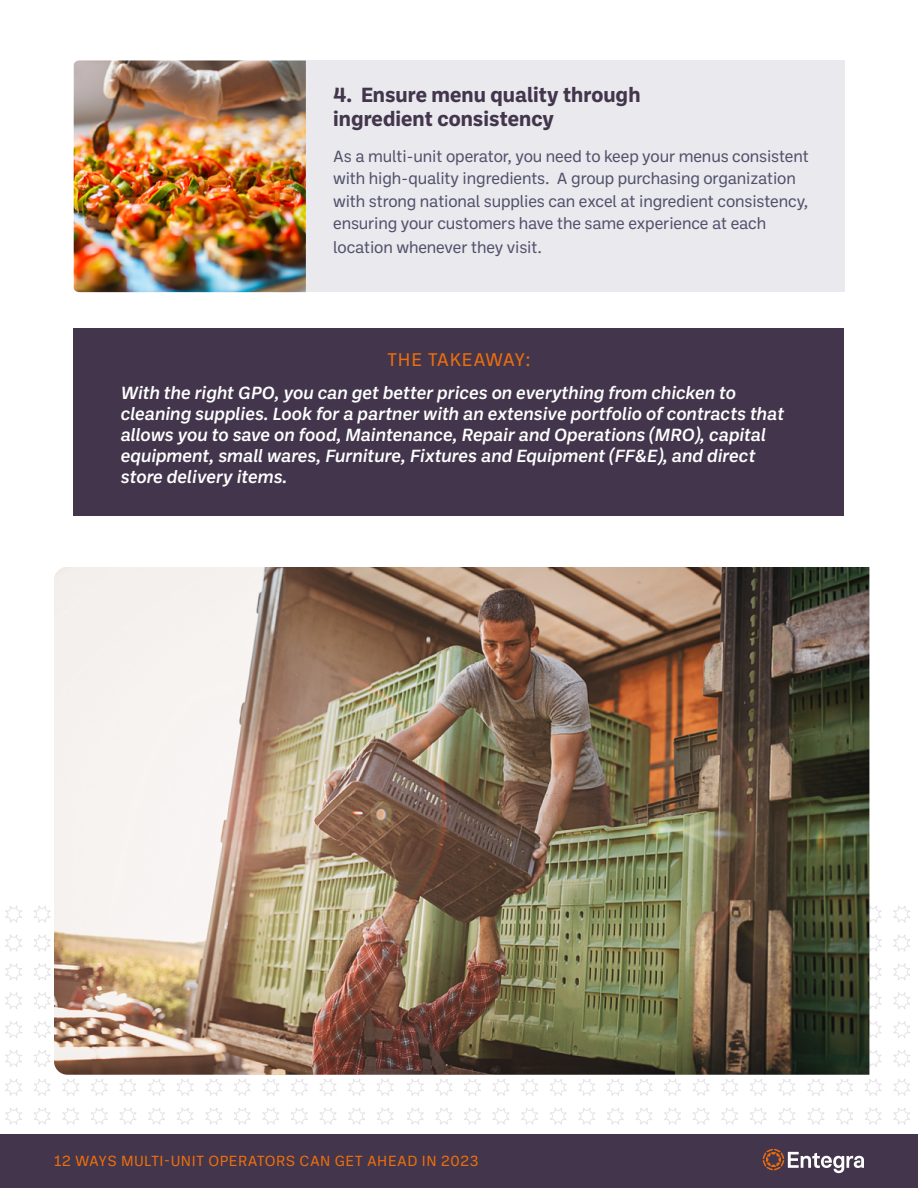
<style>
.page{position:relative;width:918px;height:1188px;background:#fff}
.page>*{position:absolute;margin:0;border:0;box-sizing:border-box;transform-origin:0 0}
.t1{font:700 21px/24px "Ballinger";color:#43364c}
.t2{font:18.75px "Ballinger";letter-spacing:.025em;color:#ed6e0c}
.t3{font:italic 500 18px/21px "Ballinger";color:#fff}
.t4{font:16.5px/22.5px "Ballinger";letter-spacing:-.01em;color:#52516b}
.t5{font:15px "Ballinger";letter-spacing:.025em;color:#ed6e0c}
</style>
<div class="page">
<svg style="left:5px;top:906px;width:389px;height:219px"></svg>
<svg style="left:147px;top:1075px;width:161px;height:50px"></svg>
<svg style="left:407px;top:1079px;width:388px;height:46px"></svg>
<svg style="left:549px;top:1079px;width:161px;height:46px"></svg>
<svg style="left:807px;top:899px;width:103px;height:226px"></svg>
<div style="left:0;top:1134px;width:918px;height:54px;background:#43364c"></div>
<div style="left:74px;top:328px;width:770px;height:188px;background:#43364c"></div>
<div style="left:306px;top:60px;width:538px;height:232px;background:#e9e9ee"></div>
<img style="left:74px;top:60px;width:232px;height:232px">
<img style="left:54px;top:567px;width:815px;height:508px">
<svg style="left:763px;top:1149px;width:101px;height:24px"></svg>
<p class="t1" style="left:333px;top:81px;width:309px">4. Ensure menu quality through ingredient consistency</p>
<p class="t4" style="left:333px;top:144px;width:477px">As a multi-unit operator, you need to keep your menus consistent with high-quality ingredients. A group purchasing organization with strong national supplies can excel at ingredient consistency, ensuring your customers have the same experience at each</p>
<p class="t4" style="left:333px;top:236px;width:210px">location whenever they visit.</p>
<p class="t2" style="left:387px;top:346px;width:145px">THE TAKEAWAY:</p>
<p class="t3" style="left:121px;top:382px;width:665px">With the right GPO, you can get better prices on everything from chicken to cleaning supplies. Look for a partner with an extensive portfolio of contracts that allows you to save on food, Maintenance, Repair and Operations (MRO), capital equipment, small wares, Furniture, Fixtures and Equipment (FF&amp;E), and direct store delivery items.</p>
<p class="t5" style="left:54px;top:1151px;width:426px">12 WAYS MULTI-UNIT OPERATORS CAN GET AHEAD IN 2023</p>
</div>
